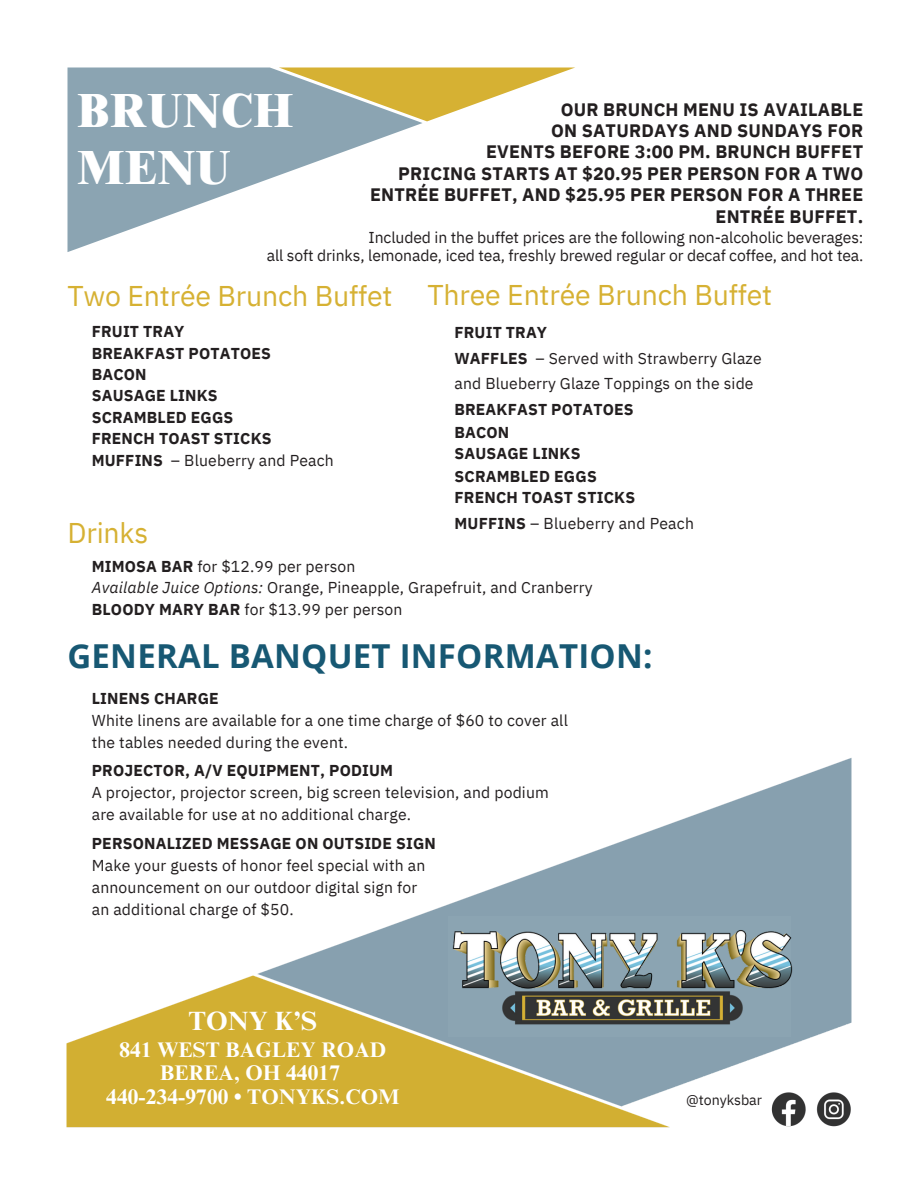
<style>
.page{position:relative;width:918px;height:1188px;background:#fff}
.page>*{position:absolute;margin:0;border:0;box-sizing:border-box;transform-origin:0 0}
.t1{font:800 48px/56.2px "Times NRMT Pro";letter-spacing:.005em;color:#fff}
.t2{font:700 33px "Open Sans";letter-spacing:.01em;color:#175873}
.t3{font:28.5px "IBM Plex Sans";letter-spacing:-.005em;color:#d6b133}
.t4{font:700 26.4px "Times NRMT Pro";color:#fff}
.t5{font:700 21.15px/23.7px "Times NRMT Pro";letter-spacing:.01em;color:#fff;text-align:center}
.t6{font:700 18px/21.3px "IBM Plex Sans";letter-spacing:.01em;color:#231f20;text-align:right}
.t7{font:15.75px/21.9px "IBM Plex Sans";letter-spacing:.01em;color:#231f20}
.t8{font:700 15.75px "IBM Plex Sans";letter-spacing:.01em;color:#231f20}
.t9{font:14.25px "IBM Plex Sans";letter-spacing:-.005em;color:#231f20}
.s1{font-weight:700}
.s2{font-style:italic}
</style>
<div class="page">
<svg style="left:67px;top:67px;width:355px;height:185px;fill:#8ba4b2"></svg>
<svg style="left:279px;top:67px;width:296px;height:54px"></svg>
<img style="left:66px;top:758px;width:786px;height:370px">
<div style="left:448px;top:917px;width:343px;height:120px;background:#8ba4b2"></div>
<img style="left:452px;top:924px;width:343px;height:105px">
<h1 class="t1" style="left:77px;top:89px;width:218px">BRUNCH<br>MENU</h1>
<h5 class="t6" style="left:370px;top:98px;width:495px">OUR BRUNCH MENU IS AVAILABLE<br>ON SATURDAYS AND SUNDAYS FOR<br>EVENTS BEFORE 3:00 PM. BRUNCH BUFFET<br>PRICING STARTS AT $20.95 PER PERSON FOR A TWO ENTRÉE BUFFET, AND $25.95 PER PERSON FOR A THREE ENTRÉE BUFFET.</h5>
<h5 class="t7" style="left:267px;top:228px;width:598px;line-height:18px;text-align:right">Included in the buffet prices are the following non-alcoholic beverages:<br>all soft drinks, lemonade, iced tea, freshly brewed regular or decaf coffee, and hot tea.</h5>
<p class="t3" style="left:68px;top:277px;width:327px">Two Entrée Brunch Buffet</p>
<p class="t3" style="left:428px;top:276px;width:346px">Three Entrée Brunch Buffet</p>
<p class="t8" style="left:92px;top:321px;width:94px">FRUIT TRAY</p>
<h3 class="t8" style="left:92px;top:343px;width:181px">BREAKFAST POTATOES</h3>
<p class="t8" style="left:92px;top:364px;width:56px">BACON</p>
<p class="t8" style="left:92px;top:385px;width:127px">SAUSAGE LINKS</p>
<p class="t8" style="left:92px;top:407px;width:143px">SCRAMBLED EGGS</p>
<p class="t8" style="left:92px;top:428px;width:181px">FRENCH TOAST STICKS</p>
<p class="t8" style="left:92px;top:449px;width:73px">MUFFINS</p>
<p class="t7" style="left:171px;top:449px;width:164px">– Blueberry and Peach</p>
<h3 class="t3" style="left:68px;top:514px;width:82px">Drinks</h3>
<p class="t8" style="left:454px;top:322px;width:94px">FRUIT TRAY</p>
<p class="t7" style="left:454px;top:345px;width:309px;line-height:25.8px"><span class="s1">WAFFLES</span> – Served with Strawberry Glaze and Blueberry Glaze Toppings on the side</p>
<p class="t8" style="left:454px;top:399px;width:181px">BREAKFAST POTATOES</p>
<p class="t8" style="left:454px;top:422px;width:56px">BACON</p>
<p class="t8" style="left:454px;top:443px;width:127px">SAUSAGE LINKS</p>
<p class="t8" style="left:454px;top:466px;width:144px">SCRAMBLED EGGS</p>
<p class="t8" style="left:454px;top:487px;width:182px">FRENCH TOAST STICKS</p>
<p class="t7" style="left:454px;top:512px;width:241px"><span class="s1">MUFFINS</span> – Blueberry and Peach</p>
<p class="t7" style="left:92px;top:555px;width:265px"><span class="s1">MIMOSA BAR</span> for $12.99 per person</p>
<p class="t7" style="left:92px;top:576px;width:502px"><span class="s2">Available Juice Options:</span> Orange, Pineapple, Grapefruit, and Cranberry</p>
<p class="t7" style="left:92px;top:598px;width:312px"><span class="s1">BLOODY MARY BAR</span> for $13.99 per person</p>
<h4 class="t2" style="left:68px;top:633px;width:587px">GENERAL BANQUET INFORMATION:</h4>
<p class="t8" style="left:92px;top:688px;width:129px">LINENS CHARGE</p>
<p class="t7" style="left:92px;top:709px;width:478px">White linens are available for a one time charge of $60 to cover all the tables needed during the event.</p>
<p class="t8" style="left:92px;top:760px;width:303px">PROJECTOR, A/V EQUIPMENT, PODIUM</p>
<p class="t7" style="left:92px;top:781px;width:459px">A projector, projector screen, big screen television, and podium are available for use at no additional charge.</p>
<p class="t8" style="left:92px;top:833px;width:346px">PERSONALIZED MESSAGE ON OUTSIDE SIGN</p>
<p class="t7" style="left:92px;top:854px;width:335px">Make your guests of honor feel special with an</p>
<h2 class="t7" style="left:92px;top:876px;width:327px">announcement on our outdoor digital sign for</h2>
<p class="t7" style="left:92px;top:898px;width:203px">an additional charge of $50.</p>
<p class="t4" style="left:188px;top:1011px;width:130px">TONY K’S</p>
<p class="t5" style="left:106px;top:1040px;width:295px">841 WEST BAGLEY ROAD<br>BEREA, OH 44017<br>440-234-9700 • TONYKS.COM</p>
<h3 class="t9" style="left:686px;top:1090px;width:77px">@tonyksbar</h3>
</div>
